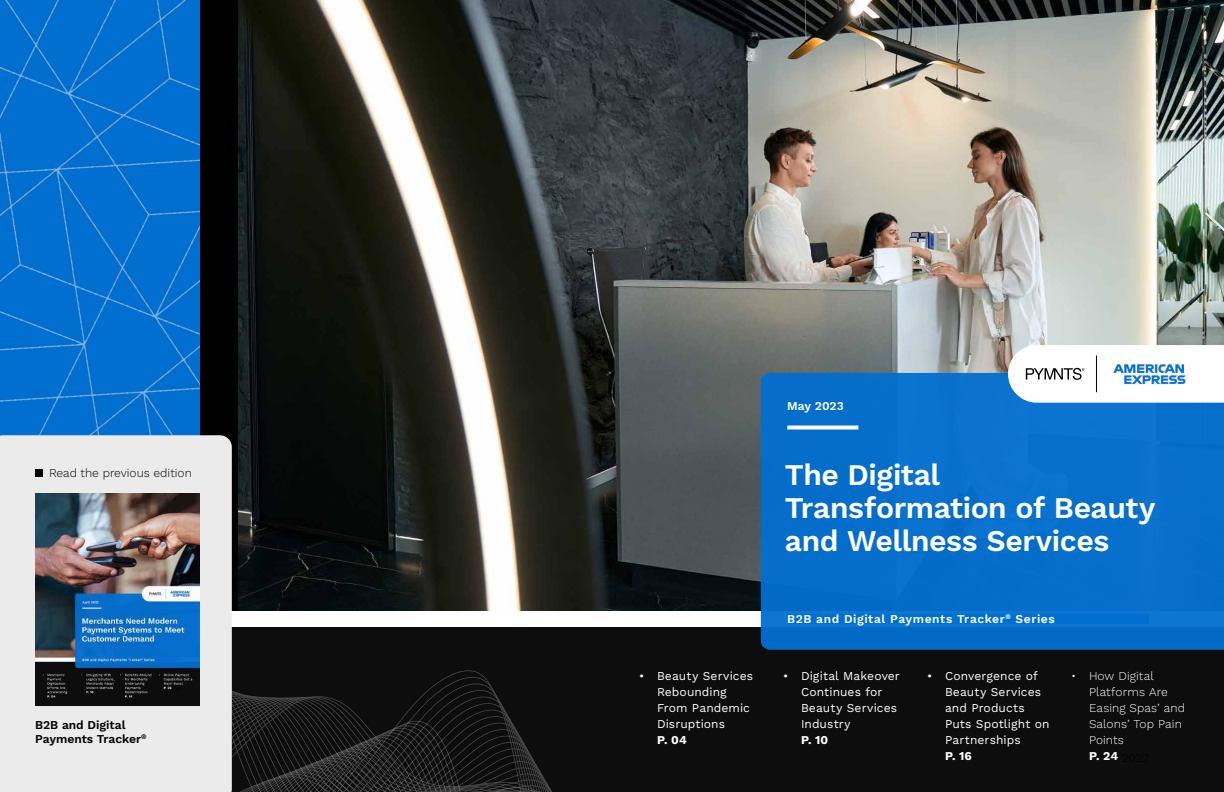
<style>
.page{position:relative;width:1224px;height:792px;background:#fff}
.page>*{position:absolute;margin:0;border:0;box-sizing:border-box;transform-origin:0 0}
.Body_heading{font:600 30px/33px "Work Sans";letter-spacing:-.015em;color:#fff}
.t1{font:12px/16px "Work Sans";letter-spacing:.005em;color:#fff}
.t2{font:300 12px/16px "Work Sans";letter-spacing:.005em;color:#fff}
.t3{font:600 12px "Work Sans";letter-spacing:.045em;color:#fff}
.t4{font:600 12px/14px "Work Sans";color:#000}
.t5{font:300 12px "Work Sans";color:#000}
.s1{font-weight:700}
</style>
<div class="page">
<div style="left:0;top:627px;width:1224px;height:165px;background:#0d0d0d"></div>
<svg style="left:232px;top:682px;width:320px;height:110px"></svg>
<div style="left:199px;top:0;width:1025px;height:621px;background:#000"></div>
<img style="left:238px;top:0;width:986px;height:612px">
<div style="left:0;top:612px;width:1224px;height:15px;background:#fff"></div>
<img style="left:0;top:0;width:199px;height:435px">
<div style="left:761px;top:373px;width:463px;height:277px;background:#066eca"></div>
<div style="left:787px;top:614px;width:362px;height:9px;background:#016fd0"></div>
<hr style="left:785px;top:486px;width:164px;height:1px;background:#016fd0">
<hr style="left:785px;top:519px;width:379px;height:1px;background:#016fd0">
<hr style="left:785px;top:552px;width:324px;height:1px;background:#016fd0">
<svg style="left:787px;top:425px;width:71px;height:4px"></svg>
<div style="left:0;top:435px;width:232px;height:357px;background:#ebebec"></div>
<img style="left:35px;top:493px;width:164px;height:213px">
<div style="left:35px;top:469px;width:8px;height:8px;background:#000"></div>
<svg style="left:1008px;top:345px;width:216px;height:58px;background:#e3ebf3"></svg>
<p class="t5" style="left:49px;top:466px;width:144px">Read the previous edition</p>
<p class="t4" style="left:35px;top:719px;width:113px">B2B and Digital<br>Payments Tracker<sup>®</sup></p>
<p class="t3" style="left:787px;top:399px;width:58px">May 2023</p>
<p class="Body_heading" style="left:785px;top:460px;width:372px">The Digital<br>Transformation of Beauty and Wellness Services</p>
<p class="t3" style="left:787px;top:612px;width:269px">B2B and Digital Payments Tracker<sup>®</sup> Series</p>
<p class="t1" style="left:657px;top:668px;width:98px;text-indent:-18px">• Beauty Services<br>Rebounding<br>From Pandemic<br>Disruptions<br><span class="s1">P. 04</span></p>
<p class="t1" style="left:801px;top:668px;width:100px;text-indent:-18px">• Digital Makeover<br>Continues for<br>Beauty Services<br>Industry<br><span class="s1">P. 10</span></p>
<p class="t1" style="left:945px;top:668px;width:106px;text-indent:-18px">• Convergence of<br>Beauty Services and Products<br>Puts Spotlight on<br>Partnerships<br><span class="s1">P. 16</span></p>
<p class="t2" style="left:1089px;top:668px;width:98px;text-indent:-18px">• How Digital<br>Platforms Are<br>Easing Spas’ and<br>Salons’ Top Pain<br>Points<br><span class="s1">P. 24</span> <sub>2022</sub></p>
</div>
